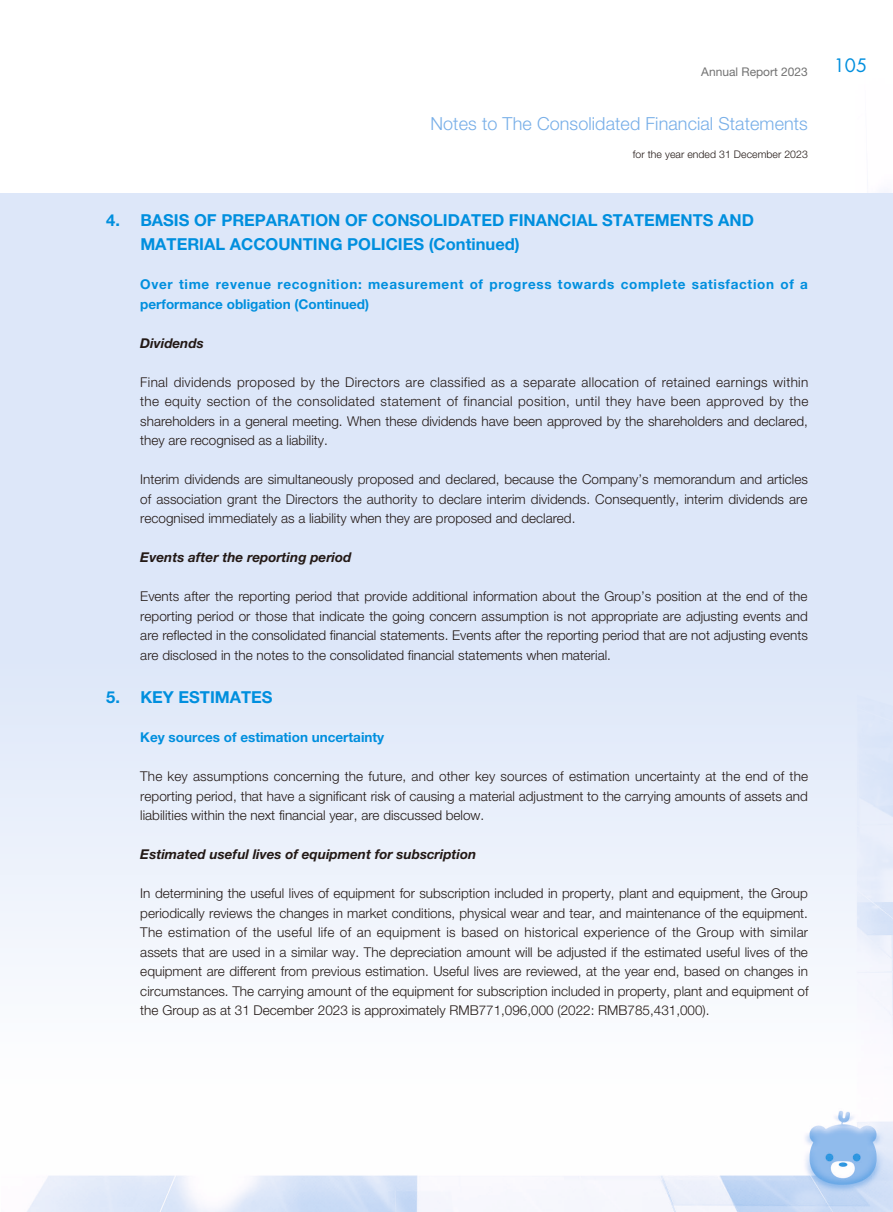
<style>
.page{position:relative;width:893px;height:1212px;background:#fff}
.page>*{position:absolute;margin:0;border:0;box-sizing:border-box;transform-origin:0 0}
.t1{font:300 18px "Helvetica Neue LT Std";letter-spacing:.005em;color:#78afe8}
.t2{font:18px "Futura Std";color:#008fde}
.t3{font:700 16.5px/24px "Helvetica Neue LT Std";color:#008fde}
.t4{font:300 13.5px/19.5px "Helvetica Neue LT Std";color:#231916;text-align:justify}
.t5{font:700 13.5px/19.5px "Helvetica Neue LT Std";letter-spacing:.05em;color:#008fde}
.t6{font:italic 700 13.5px "Helvetica Neue LT Std";color:#231916}
.t7{font:700 13.5px "Helvetica Neue LT Std";color:#008fde}
.t8{font:12px "Helvetica Neue LT Std";color:#727272}
.t9{font:300 10.5px "Helvetica Neue LT Std";letter-spacing:.005em;color:#231916}
</style>
<div class="page">
<div style="left:0;top:193px;width:893px;height:1019px;background:linear-gradient(to bottom,#d6e2f8,#f7f9fd)"></div>
<p class="t8" style="left:701px;top:64px;width:108px">Annual Report 2023</p>
<h1 class="t1" style="left:430px;top:113px;width:379px">Notes to The Consolidated Financial Statements</h1>
<p class="t9" style="left:633px;top:147px;width:177px">for the year ended 31 December 2023</p>
<p class="t3" style="left:140px;top:208px;width:615px;text-indent:-34px">4. BASIS OF PREPARATION OF CONSOLIDATED FINANCIAL STATEMENTS AND<br>MATERIAL ACCOUNTING POLICIES (Continued)</p>
<p class="t5" style="left:140px;top:274px;width:669px">Over time revenue recognition: measurement of progress towards complete satisfaction of a performance obligation (Continued)</p>
<p class="t6" style="left:140px;top:335px;width:65px">Dividends</p>
<p class="t4" style="left:140px;top:372px;width:669px">Final dividends proposed by the Directors are classified as a separate allocation of retained earnings within the equity section of the consolidated statement of financial position, until they have been approved by the shareholders in a general meeting. When these dividends have been approved by the shareholders and declared, they are recognised as a liability.</p>
<p class="t4" style="left:140px;top:469px;width:669px">Interim dividends are simultaneously proposed and declared, because the Company’s memorandum and articles of association grant the Directors the authority to declare interim dividends. Consequently, interim dividends are recognised immediately as a liability when they are proposed and declared.</p>
<p class="t6" style="left:140px;top:549px;width:213px">Events after the reporting period</p>
<p class="t4" style="left:140px;top:586px;width:669px">Events after the reporting period that provide additional information about the Group’s position at the end of the reporting period or those that indicate the going concern assumption is not appropriate are adjusting events and are reflected in the consolidated financial statements. Events after the reporting period that are not adjusting events are disclosed in the notes to the consolidated financial statements when material.</p>
<p class="t3" style="left:106px;top:685px;width:168px">5. KEY ESTIMATES</p>
<p class="t7" style="left:140px;top:729px;width:245px">Key sources of estimation uncertainty</p>
<p class="t4" style="left:140px;top:766px;width:669px">The key assumptions concerning the future, and other key sources of estimation uncertainty at the end of the reporting period, that have a significant risk of causing a material adjustment to the carrying amounts of assets and liabilities within the next financial year, are discussed below.</p>
<p class="t6" style="left:140px;top:846px;width:338px">Estimated useful lives of equipment for subscription</p>
<p class="t4" style="left:140px;top:883px;width:670px">In determining the useful lives of equipment for subscription included in property, plant and equipment, the Group periodically reviews the changes in market conditions, physical wear and tear, and maintenance of the equipment.<br>The estimation of the useful life of an equipment is based on historical experience of the Group with similar assets that are used in a similar way. The depreciation amount will be adjusted if the estimated useful lives of the equipment are different from previous estimation. Useful lives are reviewed, at the year end, based on changes in circumstances. The carrying amount of the equipment for subscription included in property, plant and equipment of the Group as at 31 December 2023 is approximately RMB771,096,000 (2022: RMB785,431,000).</p>
<h1 class="t2" style="left:834px;top:54px;width:35px">105</h1>
</div>
